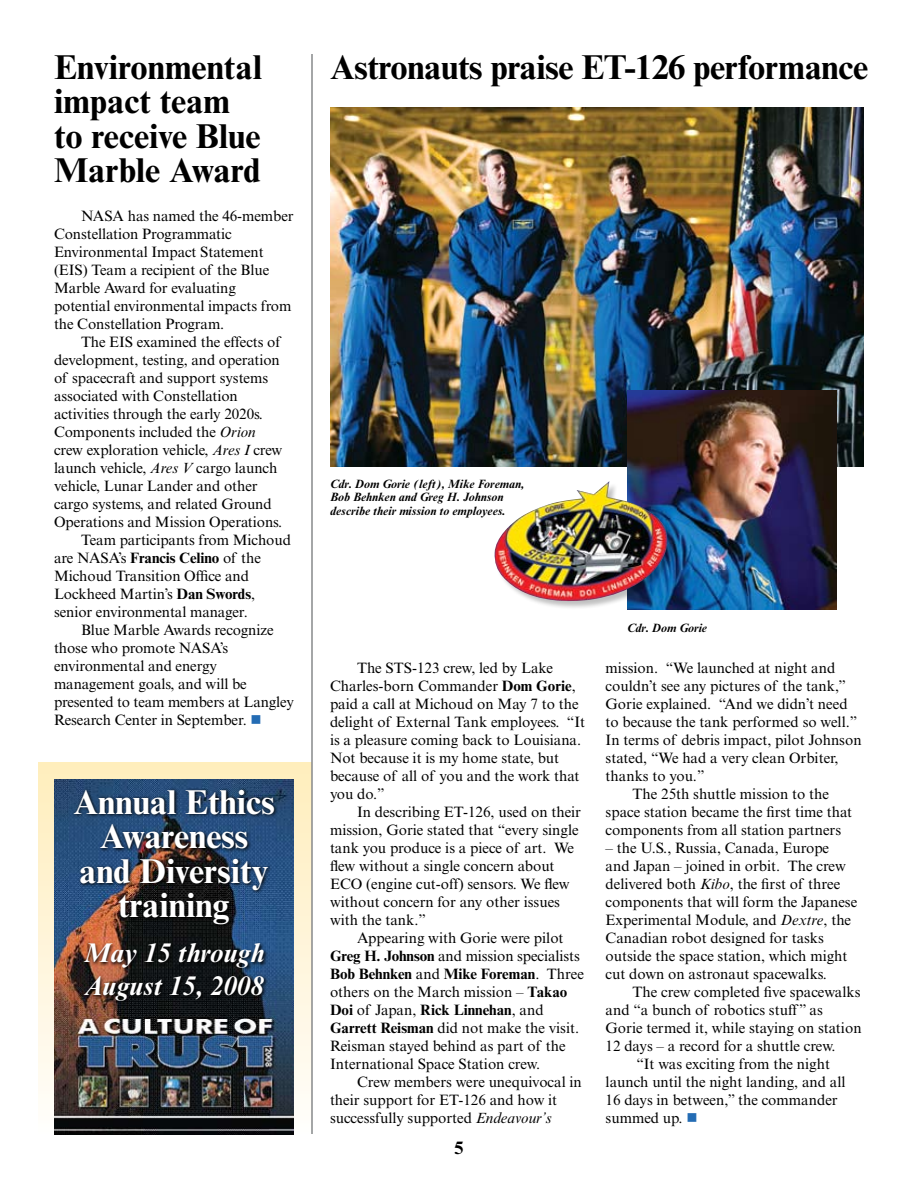
<style>
.page{position:relative;width:918px;height:1188px;background:#fff}
.page>*{position:absolute;margin:0;border:0;box-sizing:border-box;transform-origin:0 0}
.t1{font:700 34.5px/34.5px "Times New Roman MT Std";letter-spacing:-.01em;color:#000}
.t2{font:700 34.5px/34.5px "Times New Roman MT Std";color:#fff;text-align:center}
.t3{font:italic 700 27px/32.4px "Times New Roman MT Std";color:#fff}
.t4{font:700 18px "Times New Roman MT Std";color:#000}
.t5{font:15px/18px "Times New Roman MT Std";color:#000}
.t6{font:italic 700 12px/13.5px "Times New Roman MT Std";color:#000}
.s1{font-style:italic}
.s2{font-weight:700}
.s3{color:#246cb4}
</style>
<div class="page">
<div style="left:38px;top:762px;width:274px;height:372px;background:linear-gradient(to bottom,#ffedbb,#fffdfb)"></div>
<img style="left:330px;top:107px;width:534px;height:359px">
<img style="left:627px;top:390px;width:209px;height:220px">
<div style="left:495px;top:481px;width:199px;height:145px;background:#000;opacity:.25"></div>
<img style="left:494px;top:481px;width:175px;height:121px">
<hr style="left:311px;top:54px;width:2px;height:1080px;background:#87898b">
<img style="left:54px;top:779px;width:240px;height:355px">
<img style="left:72px;top:787px;width:241px;height:253px">
<h1 class="t1" style="left:54px;top:49px;width:210px">Environmental impact team to receive Blue<br>Marble Award</h1>
<p class="t5" style="left:54px;top:207px;width:241px;text-indent:27px">NASA has named the 46-member<br>Constellation Programmatic<br>Environmental Impact Statement (EIS) Team a recipient of the Blue<br>Marble Award for evaluating potential environmental impacts from the Constellation Program.</p>
<p class="t5" style="left:81px;top:333px;width:201px">The EIS examined the effects of</p>
<p class="t5" style="left:54px;top:351px;width:227px">development, testing, and operation</p>
<p class="t5" style="left:54px;top:369px;width:216px">of spacecraft and support systems</p>
<p class="t5" style="left:54px;top:387px;width:185px">associated with Constellation</p>
<p class="t5" style="left:54px;top:405px;width:210px">activities through the early 2020s.</p>
<p class="t5" style="left:54px;top:423px;width:203px">Components included the <span class="s1">Orion</span></p>
<p class="t5" style="left:54px;top:441px;width:230px">crew exploration vehicle, <span class="s1">Ares I</span> crew</p>
<p class="t5" style="left:54px;top:459px;width:225px">launch vehicle, <span class="s1">Ares V</span> cargo launch</p>
<p class="t5" style="left:54px;top:477px;width:205px">vehicle, Lunar Lander and other</p>
<p class="t5" style="left:54px;top:495px;width:219px">cargo systems, and related Ground</p>
<p class="t5" style="left:54px;top:513px;width:230px">Operations and Mission Operations.</p>
<p class="t5" style="left:81px;top:531px;width:211px">Team participants from Michoud</p>
<p class="t5" style="left:54px;top:549px;width:208px">are NASA’s <span class="s2">Francis Celino</span> of the</p>
<p class="t5" style="left:54px;top:567px;width:197px">Michoud Transition Office and</p>
<p class="t5" style="left:54px;top:585px;width:203px">Lockheed Martin’s <span class="s2">Dan Swords</span>,</p>
<p class="t5" style="left:54px;top:603px;width:195px">senior environmental manager.</p>
<p class="t5" style="left:81px;top:621px;width:194px">Blue Marble Awards recognize</p>
<p class="t5" style="left:54px;top:639px;width:176px">those who promote NASA’s</p>
<p class="t5" style="left:54px;top:657px;width:165px">environmental and energy</p>
<p class="t5" style="left:54px;top:675px;width:194px">management goals, and will be</p>
<p class="t5" style="left:54px;top:693px;width:241px">presented to team members at Langley</p>
<p class="t5" style="left:54px;top:711px;width:209px">Research Center in September. <span class="s3">■</span></p>
<h1 class="t2" style="left:73px;top:784px;width:203px">Annual Ethics<br>Awareness and Diversity training</h1>
<h2 class="t3" style="left:84px;top:937px;width:182px">May 15 through<br>August 15, 2008</h2>
<h1 class="t1" style="left:330px;top:49px;width:540px">Astronauts praise ET-126 performance</h1>
<p class="t6" style="left:330px;top:477px;width:196px">Cdr. Dom Gorie (left), Mike Foreman,<br>Bob Behnken and Greg H. Johnson describe their mission to employees.</p>
<p class="t5" style="left:330px;top:659px;width:257px;text-indent:27px">The STS-123 crew, led by Lake<br>Charles-born Commander <span class="s2">Dom Gorie</span>, paid a call at Michoud on May 7 to the delight of External Tank employees. “It is a pleasure coming back to Louisiana.<br>Not because it is my home state, but because of all of you and the work that you do.”</p>
<p class="t5" style="left:330px;top:803px;width:253px;text-indent:27px">In describing ET-126, used on their mission, Gorie stated that “every single tank you produce is a piece of art. We flew without a single concern about ECO (engine cut-off) sensors. We flew without concern for any other issues with the tank.”</p>
<p class="t5" style="left:330px;top:929px;width:255px;text-indent:27px">Appearing with Gorie were pilot <span class="s2">Greg H. Johnson</span> and mission specialists <span class="s2">Bob Behnken</span> and <span class="s2">Mike Foreman</span>. Three others on the March mission – <span class="s2">Takao Doi</span> of Japan, <span class="s2">Rick Linnehan</span>, and <span class="s2">Garrett Reisman</span> did not make the visit.<br>Reisman stayed behind as part of the International Space Station crew.</p>
<p class="t5" style="left:330px;top:1073px;width:253px;text-indent:27px">Crew members were unequivocal in their support for ET-126 and how it successfully supported <span class="s1">Endeavour’s</span></p>
<p class="t4" style="left:454px;top:1136px;width:10px">5</p>
<p class="t6" style="left:627px;top:621px;width:82px">Cdr. Dom Gorie</p>
<p class="t5" style="left:606px;top:659px;width:231px">mission. “We launched at night and</p>
<p class="t5" style="left:606px;top:677px;width:242px">couldn’t see any pictures of the tank,”</p>
<p class="t5" style="left:606px;top:695px;width:243px">Gorie explained. “And we didn’t need</p>
<p class="t5" style="left:606px;top:713px;width:253px">to because the tank performed so well.”</p>
<p class="t5" style="left:606px;top:731px;width:257px">In terms of debris impact, pilot Johnson</p>
<p class="t5" style="left:606px;top:749px;width:235px">stated, “We had a very clean Orbiter,</p>
<p class="t5" style="left:606px;top:767px;width:100px">thanks to you.”</p>
<p class="t5" style="left:633px;top:785px;width:198px">The 25th shuttle mission to the</p>
<p class="t5" style="left:606px;top:803px;width:248px">space station became the first time that</p>
<p class="t5" style="left:606px;top:821px;width:237px">components from all station partners</p>
<p class="t5" style="left:606px;top:839px;width:253px">– the U.S., Russia, Canada, Europe<br>and Japan – joined in orbit. The crew delivered both <span class="s1">Kibo</span>, the first of three components that will form the Japanese Experimental Module, and <span class="s1">Dextre</span>, the Canadian robot designed for tasks outside the space station, which might cut down on astronaut spacewalks.</p>
<p class="t5" style="left:633px;top:983px;width:229px">The crew completed five spacewalks</p>
<p class="t5" style="left:606px;top:1001px;width:219px">and “a bunch of robotics stuff” as</p>
<p class="t5" style="left:606px;top:1019px;width:257px">Gorie termed it, while staying on station</p>
<p class="t5" style="left:606px;top:1037px;width:232px">12 days – a record for a shuttle crew.</p>
<p class="t5" style="left:636px;top:1055px;width:195px">“It was exciting from the night</p>
<p class="t5" style="left:606px;top:1073px;width:241px">launch until the night landing, and all</p>
<p class="t5" style="left:606px;top:1091px;width:234px">16 days in between,” the commander</p>
<p class="t5" style="left:606px;top:1109px;width:93px">summed up. <span class="s3">■</span></p>
</div>
